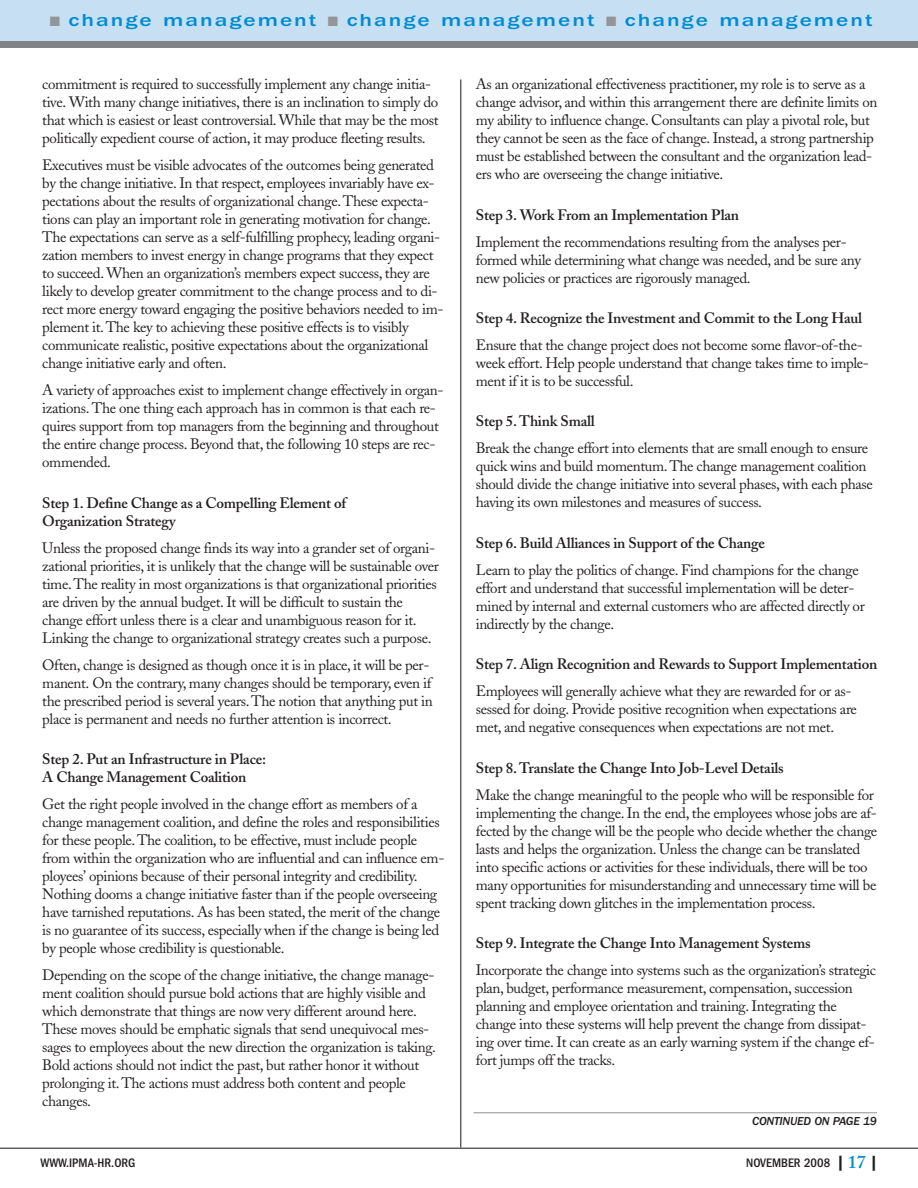
<style>
.page{position:relative;width:918px;height:1188px;background:#fff}
.page>*{position:absolute;margin:0;border:0;box-sizing:border-box;transform-origin:0 0}
.t1{font:500 18px "Franklin Gothic";letter-spacing:.085em;color:#008cd2;scale:1.3 1}
.t2{font:15px/18px "Adobe Caslon";letter-spacing:-.025em;color:#231f20}
.t3{font:600 15px/18px "Adobe Caslon";letter-spacing:-.015em;color:#231f20}
.t4{font:500 condensed 12.75px "Franklin Gothic";color:#231f20}
.t5{font:italic 500 12px "Franklin Gothic";letter-spacing:-.015em;color:#231f20}
.s1{color:#939598}
.s2{font-weight:600;font-size:15px}
.s3{font-family:"Adobe Caslon";font-weight:600;font-stretch:normal;font-size:18px;color:#008cd2}
</style>
<div class="page">
<hr style="left:460px;top:80px;width:1px;height:1067px;background:#231f20">
<div style="left:0;top:0;width:918px;height:43px;background:#c7dff3"></div>
<div style="left:0;top:41px;width:918px;height:6px;background:#808285"></div>
<hr style="left:0;top:1148px;width:918px;height:1px;background:#231f20">
<hr style="left:474px;top:1112px;width:403px;height:1px;background:#939598">
<p class="t1" style="left:50px;top:14px;width:635px"><span class="s1">■</span> change management <span class="s1">■</span> change management <span class="s1">■</span> change management</p>
<p class="t2" style="left:42px;top:77px;width:398px">commitment is required to successfully implement any change initia&shy;tive. With many change initiatives, there is an inclination to simply do that which is easiest or least controversial. While that may be the most politically expedient course of action, it may produce fleeting results.</p>
<p class="t2" style="left:42px;top:158px;width:403px">Executives must be visible advocates of the outcomes being generated by the change initiative. In that respect, employees invariably have ex&shy;pectations about the results of organizational change.These expecta&shy;tions can play an important role in generating motivation for change.<br>The expectations can serve as a self-fulfilling prophecy, leading organi&shy;zation members to invest energy in change programs that they expect to succeed. When an organization’s members expect success, they are likely to develop greater commitment to the change process and to di&shy;rect more energy toward engaging the positive behaviors needed to im&shy;plement it.The key to achieving these positive effects is to visibly communicate realistic, positive expectations about the organizational change initiative early and often.</p>
<p class="t2" style="left:42px;top:383px;width:403px">A variety of approaches exist to implement change effectively in organ&shy;izations. The one thing each approach has in common is that each re&shy;quires support from top managers from the beginning and throughout the entire change process. Beyond that, the following 10 steps are rec&shy;ommended.</p>
<p class="t3" style="left:42px;top:496px;width:305px">Step 1. Define Change as a Compelling Element of<br>Organization Strategy</p>
<p class="t2" style="left:42px;top:541px;width:398px">Unless the proposed change finds its way into a grander set of organi&shy;zational priorities, it is unlikely that the change will be sustainable over time.The reality in most organizations is that organizational priorities are driven by the annual budget. It will be difficult to sustain the change effort unless there is a clear and unambiguous reason for it.<br>Linking the change to organizational strategy creates such a purpose.</p>
<p class="t2" style="left:42px;top:658px;width:392px">Often, change is designed as though once it is in place, it will be per&shy;manent. On the contrary, many changes should be temporary, even if the prescribed period is several years.The notion that anything put in place is permanent and needs no further attention is incorrect.</p>
<p class="t3" style="left:42px;top:752px;width:225px">Step 2. Put an Infrastructure in Place:<br>A Change Management Coalition</p>
<p class="t2" style="left:42px;top:797px;width:404px">Get the right people involved in the change effort as members of a change management coalition, and define the roles and responsibilities for these people.The coalition, to be effective, must include people from within the organization who are influential and can influence em&shy;ployees’ opinions because of their personal integrity and credibility.<br>Nothing dooms a change initiative faster than if the people overseeing have tarnished reputations. As has been stated, the merit of the change is no guarantee of its success, especially when if the change is being led by people whose credibility is questionable.</p>
<p class="t2" style="left:42px;top:968px;width:395px">Depending on the scope of the change initiative, the change manage&shy;ment coalition should pursue bold actions that are highly visible and which demonstrate that things are now very different around here.<br>These moves should be emphatic signals that send unequivocal mes&shy;sages to employees about the new direction the organization is taking.<br>Bold actions should not indict the past, but rather honor it without prolonging it.The actions must address both content and people changes.</p>
<p class="t2" style="left:476px;top:77px;width:403px">As an organizational effectiveness practitioner, my role is to serve as a change advisor, and within this arrangement there are definite limits on my ability to influence change. Consultants can play a pivotal role, but they cannot be seen as the face of change. Instead, a strong partnership must be established between the consultant and the organization lead&shy;ers who are overseeing the change initiative.</p>
<p class="t3" style="left:476px;top:207px;width:265px">Step 3. Work From an Implementation Plan</p>
<p class="t2" style="left:476px;top:234px;width:387px">Implement the recommendations resulting from the analyses per&shy;formed while determining what change was needed, and be sure any new policies or practices are rigorously managed.</p>
<p class="t3" style="left:476px;top:311px;width:388px">Step 4. Recognize the Investment and Commit to the Long Haul</p>
<p class="t2" style="left:476px;top:338px;width:395px">Ensure that the change project does not become some flavor-of-the&shy;week effort. Help people understand that change takes time to imple&shy;ment if it is to be successful.</p>
<p class="t3" style="left:476px;top:414px;width:121px">Step 5.Think Small</p>
<p class="t2" style="left:476px;top:441px;width:399px">Break the change effort into elements that are small enough to ensure quick wins and build momentum.The change management coalition should divide the change initiative into several phases, with each phase having its own milestones and measures of success.</p>
<p class="t3" style="left:476px;top:536px;width:291px">Step 6. Build Alliances in Support of the Change</p>
<p class="t2" style="left:476px;top:563px;width:391px">Learn to play the politics of change. Find champions for the change effort and understand that successful implementation will be deter&shy;mined by internal and external customers who are affected directly or indirectly by the change.</p>
<p class="t3" style="left:476px;top:657px;width:403px">Step 7. Align Recognition and Rewards to Support Implementation</p>
<p class="t2" style="left:476px;top:684px;width:383px">Employees will generally achieve what they are rewarded for or as&shy;sessed for doing. Provide positive recognition when expectations are met, and negative consequences when expectations are not met.</p>
<p class="t3" style="left:476px;top:761px;width:309px">Step 8.Translate the Change Into Job-Level Details</p>
<p class="t2" style="left:476px;top:788px;width:403px">Make the change meaningful to the people who will be responsible for implementing the change. In the end, the employees whose jobs are af&shy;fected by the change will be the people who decide whether the change lasts and helps the organization. Unless the change can be translated into specific actions or activities for these individuals, there will be too many opportunities for misunderstanding and unnecessary time will be spent tracking down glitches in the implementation process.</p>
<p class="t3" style="left:476px;top:936px;width:336px">Step 9. Integrate the Change Into Management Systems</p>
<p class="t2" style="left:476px;top:963px;width:402px">Incorporate the change into systems such as the organization’s strategic plan, budget, performance measurement, compensation, succession planning and employee orientation and training. Integrating the change into these systems will help prevent the change from dissipat&shy;ing over time. It can create as an early warning system if the change ef&shy;fort jumps off the tracks.</p>
<p class="t5" style="left:752px;top:1117px;width:126px">CONTINUED ON PAGE 19</p>
<p class="t4" style="left:40px;top:1158px;width:96px">WWW.IPMA-HR.ORG</p>
<p class="t4" style="left:746px;top:1158px;width:133px">NOVEMBER 2008 <span class="s2">|</span> <span class="s3">17</span> <span class="s2">|</span></p>
</div>
